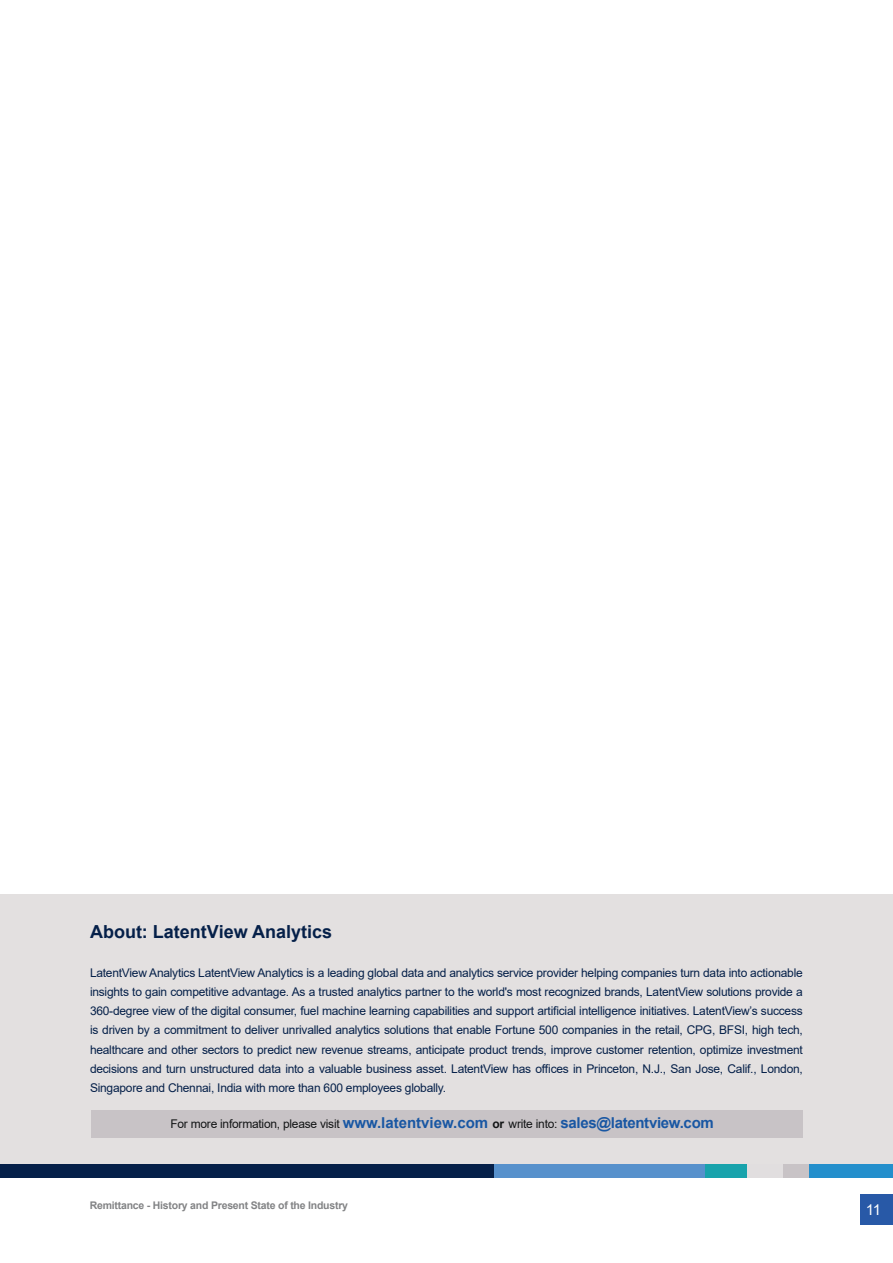
<style>
.page{position:relative;width:893px;height:1263px;background:#fff}
.page>*{position:absolute;margin:0;border:0;box-sizing:border-box;transform-origin:0 0}
.t1{font:700 18px "Arial";color:#052049}
.t2{font:15px "Arial";color:#fff}
.t3{font:12px/19.2px "Arial";letter-spacing:-.02em;color:#052049;text-align:justify}
.t4{font:12px "Arial";letter-spacing:-.02em;color:#131516}
.t5{font:700 10.5px "Arial";letter-spacing:-.02em;color:#828385}
.s1{font-weight:700;font-size:15px;color:#1957a3}
.s2{font-weight:700}
</style>
<div class="page">
<div style="left:861px;top:1194px;width:32px;height:30px;background:#2859a7"></div>
<div style="left:0;top:894px;width:893px;height:271px;background:#e3e0e0"></div>
<div style="left:744px;top:1164px;width:40px;height:14px;background:#e1dedf"></div>
<div style="left:849px;top:1164px;width:44px;height:14px;background:#248fcc"></div>
<div style="left:809px;top:1164px;width:40px;height:14px;background:#248fcc"></div>
<div style="left:784px;top:1164px;width:25px;height:14px;background:#c8c3c6"></div>
<div style="left:364px;top:1164px;width:341px;height:14px;background:#5791cc"></div>
<div style="left:0;top:1164px;width:493px;height:14px;background:#052049"></div>
<div style="left:705px;top:1164px;width:42px;height:14px;background:#18a3ac"></div>
<div style="left:91px;top:1110px;width:712px;height:27px;background:#c8c3c6"></div>
<h1 class="t1" style="left:90px;top:919px;width:244px">About: LatentView Analytics</h1>
<p class="t3" style="left:90px;top:963px;width:714px">LatentView Analytics LatentView Analytics is a leading global data and analytics service provider helping companies turn data into actionable insights to gain competitive advantage. As a trusted analytics partner to the world's most recognized brands, LatentView solutions provide a 360-degree view of the digital consumer, fuel machine learning capabilities and support artificial intelligence initiatives. LatentView’s success is driven by a commitment to deliver unrivalled analytics solutions that enable Fortune 500 companies in the retail, CPG, BFSI, high tech, healthcare and other sectors to predict new revenue streams, anticipate product trends, improve customer retention, optimize investment decisions and turn unstructured data into a valuable business asset. LatentView has offices in Princeton, N.J., San Jose, Calif., London, Singapore and Chennai, India with more than 600 employees globally.</p>
<p class="t4" style="left:170px;top:1115px;width:545px">For more information, please visit <span class="s1">www.latentview.com</span> <span class="s2">or</span> write into: <span class="s1">sales@latentview.com</span></p>
<p class="t5" style="left:90px;top:1198px;width:260px">Remittance - History and Present State of the Industry</p>
<p class="t2" style="left:866px;top:1199px;width:17px">11</p>
</div>
